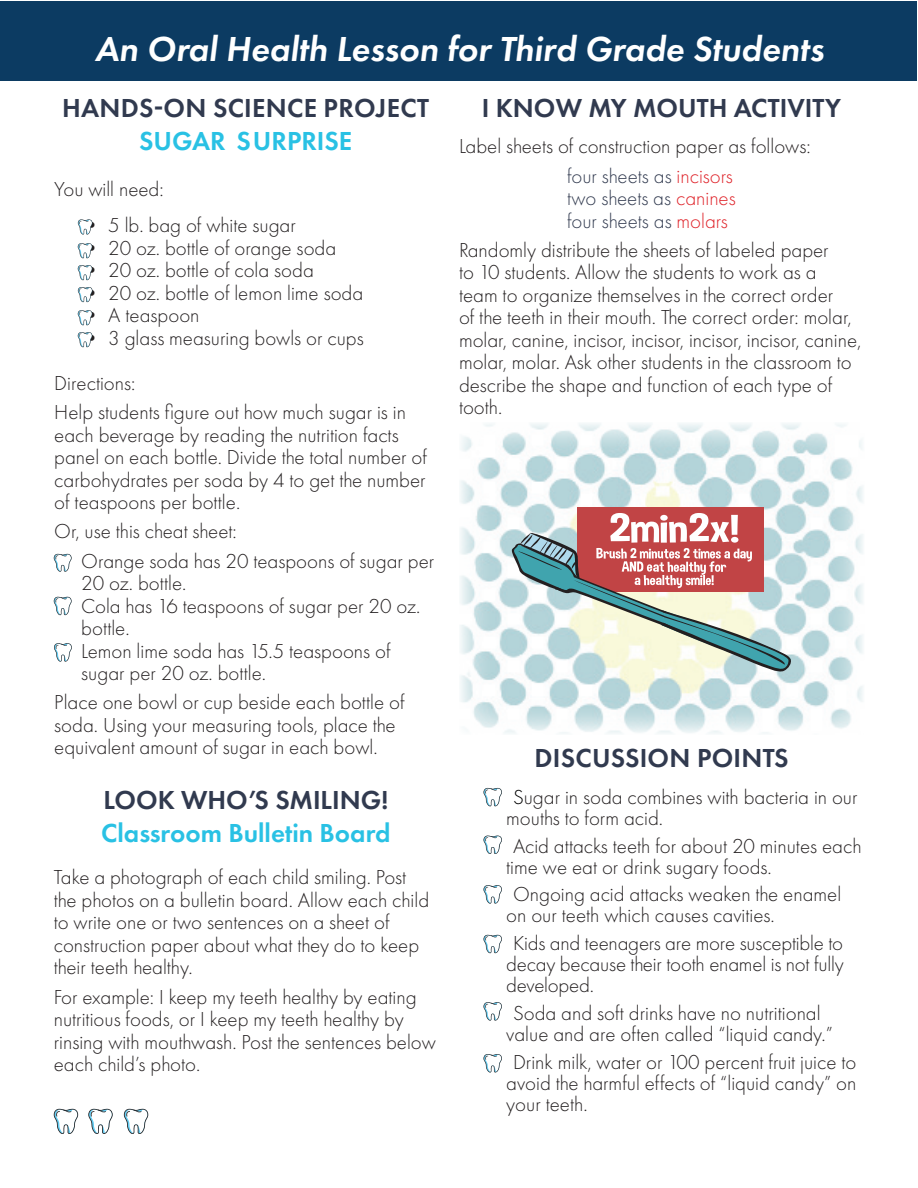
<style>
.page{position:relative;width:918px;height:1188px;background:#fff}
.page>*{position:absolute;margin:0;border:0;box-sizing:border-box;transform-origin:0 0}
.small_titles{font:italic 600 36px "Futura PT";color:#fff}
.t1{font:600 27px "Futura PT";letter-spacing:.01em;color:#313a4f}
.t2{font:600 27px/33px "Futura PT";color:#29c1e4}
.t3{font:300 21px/22.5px "Futura PT";color:#231f20}
.t4{font:300 21px "Futura PT";color:#313a4f}
.s1{color:#313a4f}
.s2{color:#df2128}
.s3{color:#000}
</style>
<div class="page">
<svg style="left:78px;top:219px;width:14px;height:16px"></svg>
<svg style="left:78px;top:243px;width:14px;height:16px"></svg>
<svg style="left:78px;top:265px;width:14px;height:16px"></svg>
<svg style="left:78px;top:287px;width:14px;height:16px"></svg>
<svg style="left:78px;top:310px;width:14px;height:16px"></svg>
<svg style="left:78px;top:332px;width:14px;height:16px"></svg>
<svg style="left:54px;top:554px;width:18px;height:18px"></svg>
<svg style="left:54px;top:597px;width:18px;height:19px"></svg>
<svg style="left:54px;top:643px;width:18px;height:19px"></svg>
<img style="left:460px;top:423px;width:403px;height:311px">
<div style="left:577px;top:507px;width:187px;height:85px;background:#c14445"></div>
<svg style="left:511px;top:513px;width:281px;height:161px"></svg>
<svg style="left:483px;top:788px;width:19px;height:19px"></svg>
<svg style="left:483px;top:836px;width:19px;height:18px"></svg>
<svg style="left:483px;top:885px;width:19px;height:19px"></svg>
<svg style="left:483px;top:935px;width:19px;height:19px"></svg>
<svg style="left:483px;top:1002px;width:19px;height:19px"></svg>
<svg style="left:483px;top:1054px;width:19px;height:19px"></svg>
<div style="left:1px;top:1px;width:916px;height:79px;background:#0c3b62"></div>
<svg style="left:54px;top:1109px;width:24px;height:25px"></svg>
<svg style="left:88px;top:1109px;width:25px;height:25px"></svg>
<svg style="left:124px;top:1109px;width:24px;height:25px"></svg>
<p class="small_titles" style="left:95px;top:25px;width:730px">An Oral Health Lesson for Third Grade Students</p>
<p class="t1" style="left:62px;top:91px;width:369px">HANDS-ON SCIENCE PROJECT</p>
<p class="t2" style="left:139px;top:124px;width:215px">SUGAR SURPRISE</p>
<p class="t3" style="left:54px;top:178px;width:111px">You will need:</p>
<p class="t3" style="left:81px;top:214px;width:216px">• 5 lb. bag of white sugar</p>
<p class="t3" style="left:81px;top:237px;width:256px">• 20 oz. bottle of orange soda</p>
<p class="t3" style="left:81px;top:259px;width:234px">• 20 oz. bottle of cola soda</p>
<p class="t3" style="left:81px;top:282px;width:283px">• 20 oz. bottle of lemon lime soda</p>
<p class="t3" style="left:81px;top:304px;width:120px">• A teaspoon</p>
<p class="t3" style="left:81px;top:327px;width:284px">• 3 glass measuring bowls or cups</p>
<p class="t3" style="left:54px;top:372px;width:83px">Directions:</p>
<p class="t3" style="left:54px;top:401px;width:374px">Help students figure out how much sugar is in each beverage by reading the nutrition facts panel on each bottle. Divide the total number of carbohydrates per soda by 4 to get the number of teaspoons per bottle.</p>
<p class="t3" style="left:54px;top:520px;width:184px">Or, use this cheat sheet:</p>
<p class="t3" style="left:81px;top:550px;width:355px;text-indent:-27px">• Orange soda has 20 teaspoons of sugar per<br>20 oz. bottle.</p>
<p class="t3" style="left:81px;top:595px;width:341px;text-indent:-27px">• Cola has 16 teaspoons of sugar per 20 oz. bottle.</p>
<p class="t3" style="left:81px;top:640px;width:311px;text-indent:-27px">• Lemon lime soda has 15.5 teaspoons of sugar per 20 oz. bottle.</p>
<p class="t3" style="left:54px;top:691px;width:352px">Place one bowl or cup beside each bottle of soda. Using your measuring tools, place the equivalent amount of sugar in each bowl.</p>
<p class="t2" style="left:101px;top:783px;width:291px"><span class="s1">LOOK WHO’S SMILING!<br></span>Classroom Bulletin Board</p>
<p class="t3" style="left:54px;top:866px;width:377px">Take a photograph of each child smiling. Post the photos on a bulletin board. Allow each child to write one or two sentences on a sheet of construction paper about what they do to keep their teeth healthy.</p>
<p class="t3" style="left:54px;top:985px;width:384px">For example: I keep my teeth healthy by eating nutritious foods, or I keep my teeth healthy by rinsing with mouthwash. Post the sentences below each child’s photo.</p>
<p class="t1" style="left:482px;top:91px;width:361px">I KNOW MY MOUTH ACTIVITY</p>
<p class="t3" style="left:459px;top:135px;width:353px">Label sheets of construction paper as follows:</p>
<p class="t4" style="left:567px;top:164px;width:167px">four sheets as <span class="s2">incisors</span></p>
<p class="t4" style="left:567px;top:186px;width:170px">two sheets as <span class="s2">canines</span></p>
<p class="t4" style="left:567px;top:209px;width:162px">four sheets as <span class="s2">molars</span></p>
<p class="t3" style="left:459px;top:239px;width:404px">Randomly distribute the sheets of labeled paper<br>to 10 students. Allow the students to work as a<br>team to organize themselves in the correct order<br>of the teeth in their mouth. The correct order: molar, molar, canine, incisor, incisor, incisor, incisor, canine, molar, molar. Ask other students in the classroom to describe the shape and function of each type of tooth.</p>
<p class="t1" style="left:535px;top:741px;width:256px">DISCUSSION POINTS</p>
<p class="t3" style="left:506px;top:787px;width:353px;line-height:21px;text-indent:-20px"><span class="s3">• S</span>ugar in soda combines with bacteria in our mouths to form acid.</p>
<p class="t3" style="left:506px;top:835px;width:357px;line-height:21px;text-indent:-20px">• Acid attacks teeth for about 20 minutes each time we eat or drink sugary foods.</p>
<p class="t3" style="left:506px;top:884px;width:337px;line-height:21px;text-indent:-20px">• Ongoing acid attacks weaken the enamel on our teeth which causes cavities.</p>
<p class="t3" style="left:506px;top:933px;width:339px;line-height:21px;text-align:justify;text-indent:-20px">• Kids and teenagers are more susceptible to decay because their tooth enamel is not fully developed.</p>
<p class="t3" style="left:506px;top:1003px;width:328px;line-height:21px;text-indent:-20px">• Soda and soft drinks have no nutritional value and are often called “liquid candy.”</p>
<p class="t3" style="left:506px;top:1051px;width:352px;line-height:21px;text-align:justify;text-indent:-20px">• Drink milk, water or 100 percent fruit juice to avoid the harmful effects of “liquid candy” on your teeth.</p>
</div>
